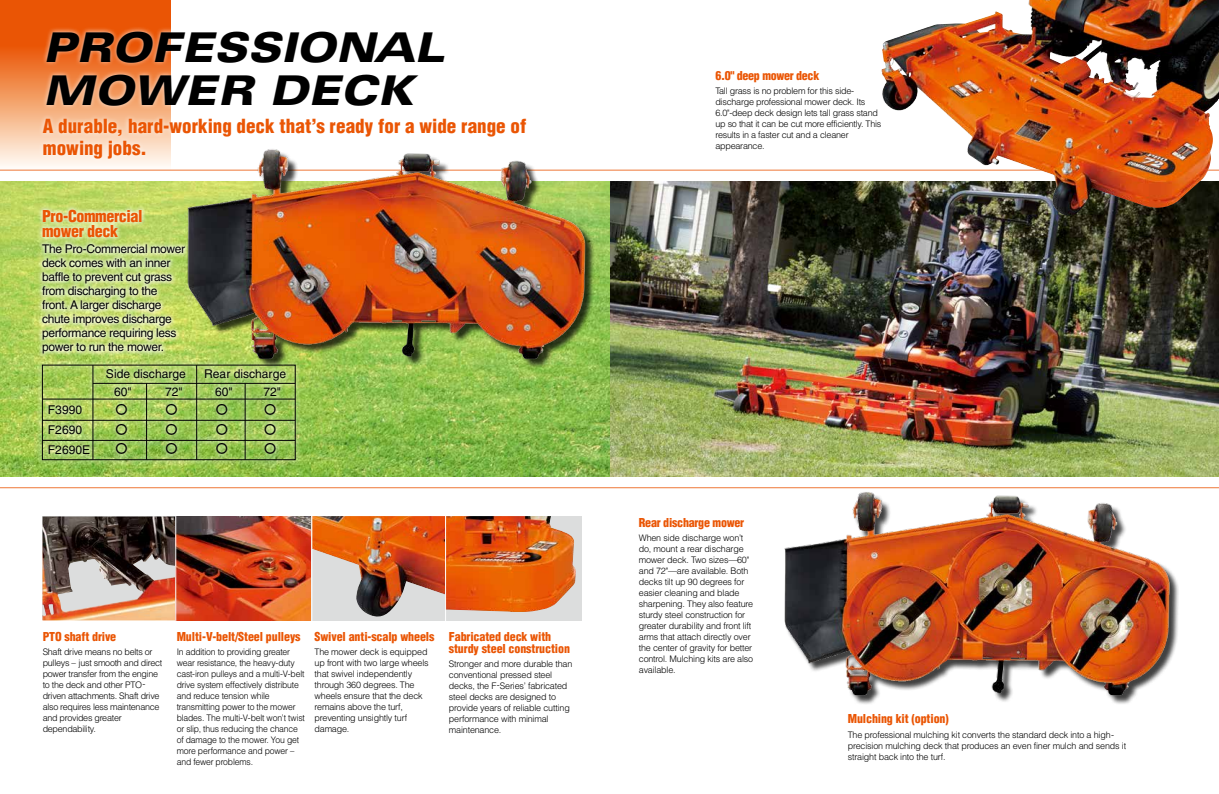
<style>
.page{position:relative;width:1219px;height:794px;background:#fff}
.page>*{position:absolute;margin:0;border:0;box-sizing:border-box;transform-origin:0 0}
.t1{font:italic 900 expanded 41px/43px "Univers";letter-spacing:-.01em;color:#000}
.t2{font:900 condensed 19px/22px "Helvetica";color:#ea5504}
.t3{font:900 condensed 16px/15px "Helvetica";letter-spacing:-.025em;color:#ea5504}
.t4{font:12.1px/20.1px "Helvetica";color:#000}
.t5{font:500 12.1px/19.4px "Shin Go";color:#000;text-align:justify}
.t6{font:12px/14px "Helvetica";letter-spacing:-.025em;color:#000}
.t7{font:900 condensed 12px/12px "Helvetica";letter-spacing:-.01em;color:#ea5504}
.t8{font:300 9px/11px "Helvetica";letter-spacing:-.02em;color:#000}
.t9{font:300 9px/11px "Helvetica";letter-spacing:-.02em;color:#000;scale:.96 1}
</style>
<div class="page">
<svg style="left:0;top:0;width:170px;height:170px;background:#f0864a"></svg>
<img style="left:0;top:170px;width:1219px;height:318px">
<img style="left:43px;top:516px;width:132px;height:104px">
<img style="left:176px;top:516px;width:135px;height:104px">
<img style="left:881px;top:0;width:338px;height:218px">
<img style="left:312px;top:516px;width:133px;height:104px">
<div style="left:445px;top:516px;width:136px;height:104px;background:#dcdddd"></div>
<img style="left:446px;top:516px;width:130px;height:96px">
<hr style="left:445px;top:511px;width:1px;height:113px;background:#fff">
<img style="left:776px;top:446px;width:398px;height:258px">
<div style="left:38px;top:26px;width:493px;height:138px;background:#fff;opacity:.75"></div>
<div style="left:37px;top:204px;width:154px;height:155px;background:#fff;opacity:.75"></div>
<img style="left:172px;top:113px;width:427px;height:267px">
<div style="left:37px;top:359px;width:264px;height:106px;background:#fff;opacity:.75"></div>
<div style="left:42px;top:365px;width:254px;height:95px;border:1px solid #000"></div>
<hr style="left:42px;top:420px;width:253px;height:1px;background:#000">
<hr style="left:42px;top:399px;width:253px;height:1px;background:#000">
<hr style="left:42px;top:440px;width:253px;height:1px;background:#000">
<hr style="left:93px;top:365px;width:1px;height:95px;background:#000">
<hr style="left:196px;top:365px;width:1px;height:95px;background:#000">
<hr style="left:245px;top:383px;width:1px;height:77px;background:#000">
<hr style="left:146px;top:383px;width:1px;height:77px;background:#000">
<hr style="left:93px;top:383px;width:202px;height:1px;background:#000">
<h1 class="t1" style="left:43px;top:25px;width:403px">PROFESSIONAL<br>MOWER DECK</h1>
<h2 class="t2" style="left:43px;top:115px;width:485px">A durable, hard-working deck that’s ready for a wide range of mowing jobs.</h2>
<h3 class="t3" style="left:42px;top:208px;width:102px">Pro-Commercial mower deck</h3>
<h3 class="t6" style="left:42px;top:242px;width:145px">The Pro-Commercial mower deck comes with an inner baffle to prevent cut grass from discharging to the front. A larger discharge chute improves discharge performance requiring less power to run the mower.</h3>
<h3 class="t4" style="left:48px;top:400px;width:44px">F3990<br>F2690<br>F2690E</h3>
<h3 class="t4" style="left:114px;top:365px;width:73px;line-height:18px;text-indent:-8px">Side discharge<br>60"</h3>
<h3 class="t4" style="left:204px;top:363px;width:83px">Rear discharge</h3>
<h3 class="t4" style="left:165px;top:381px;width:19px">72"</h3>
<h3 class="t4" style="left:215px;top:381px;width:19px">60"</h3>
<h3 class="t4" style="left:263px;top:381px;width:19px">72"</h3>
<h3 class="t5" style="left:115px;top:399px;width:14px">〇〇〇</h3>
<h3 class="t5" style="left:216px;top:399px;width:14px">〇〇〇</h3>
<h3 class="t5" style="left:264px;top:399px;width:14px">〇〇〇</h3>
<h3 class="t5" style="left:166px;top:399px;width:14px">〇〇〇</h3>
<h3 class="t7" style="left:43px;top:630px;width:75px">PTO shaft drive</h3>
<p class="t8" style="left:43px;top:646px;width:121px">Shaft drive means no belts or pulleys – just smooth and direct power transfer from the engine to the deck and other PTO&shy;driven attachments. Shaft drive also requires less maintenance and provides greater dependability.</p>
<h3 class="t7" style="left:177px;top:630px;width:125px">Multi-V-belt/Steel pulleys</h3>
<p class="t9" style="left:177px;top:646px;width:135px">In addition to providing greater wear resistance, the heavy-duty cast-iron pulleys and a multi-V-belt drive system effectively distribute and reduce tension while transmitting power to the mower blades. The multi-V-belt won’t twist or slip, thus reducing the chance of damage to the mower. You get more performance and power – and fewer problems.</p>
<h3 class="t7" style="left:315px;top:630px;width:121px">Swivel anti-scalp wheels</h3>
<p class="t8" style="left:315px;top:646px;width:116px">The mower deck is equipped up front with two large wheels that swivel independently through 360 degrees. The wheels ensure that the deck remains above the turf, preventing unsightly turf damage.</p>
<h3 class="t7" style="left:449px;top:630px;width:123px">Fabricated deck with sturdy steel construction</h3>
<p class="t8" style="left:449px;top:658px;width:125px">Stronger and more durable than conventional pressed steel decks, the F-Series’ fabricated steel decks are designed to provide years of reliable cutting performance with minimal maintenance.</p>
<h3 class="t7" style="left:715px;top:69px;width:105px">6.0" deep mower deck</h3>
<p class="t8" style="left:715px;top:85px;width:168px">Tall grass is no problem for this side&shy;discharge professional mower deck. Its 6.0"-deep deck design lets tall grass stand up so that it can be cut more efficiently. This results in a faster cut and a cleaner appearance.</p>
<h3 class="t7" style="left:639px;top:516px;width:107px">Rear discharge mower</h3>
<p class="t8" style="left:639px;top:532px;width:116px">When side discharge won’t do, mount a rear discharge mower deck. Two sizes—60" and 72"—are available. Both decks tilt up 90 degrees for easier cleaning and blade sharpening. They also feature sturdy steel construction for greater durability and front lift arms that attach directly over the center of gravity for better control. Mulching kits are also available.</p>
<h3 class="t7" style="left:848px;top:712px;width:102px">Mulching kit (option)</h3>
<p class="t8" style="left:848px;top:728px;width:280px">The professional mulching kit converts the standard deck into a high&shy;precision mulching deck that produces an even finer mulch and sends it straight back into the turf.</p>
</div>
